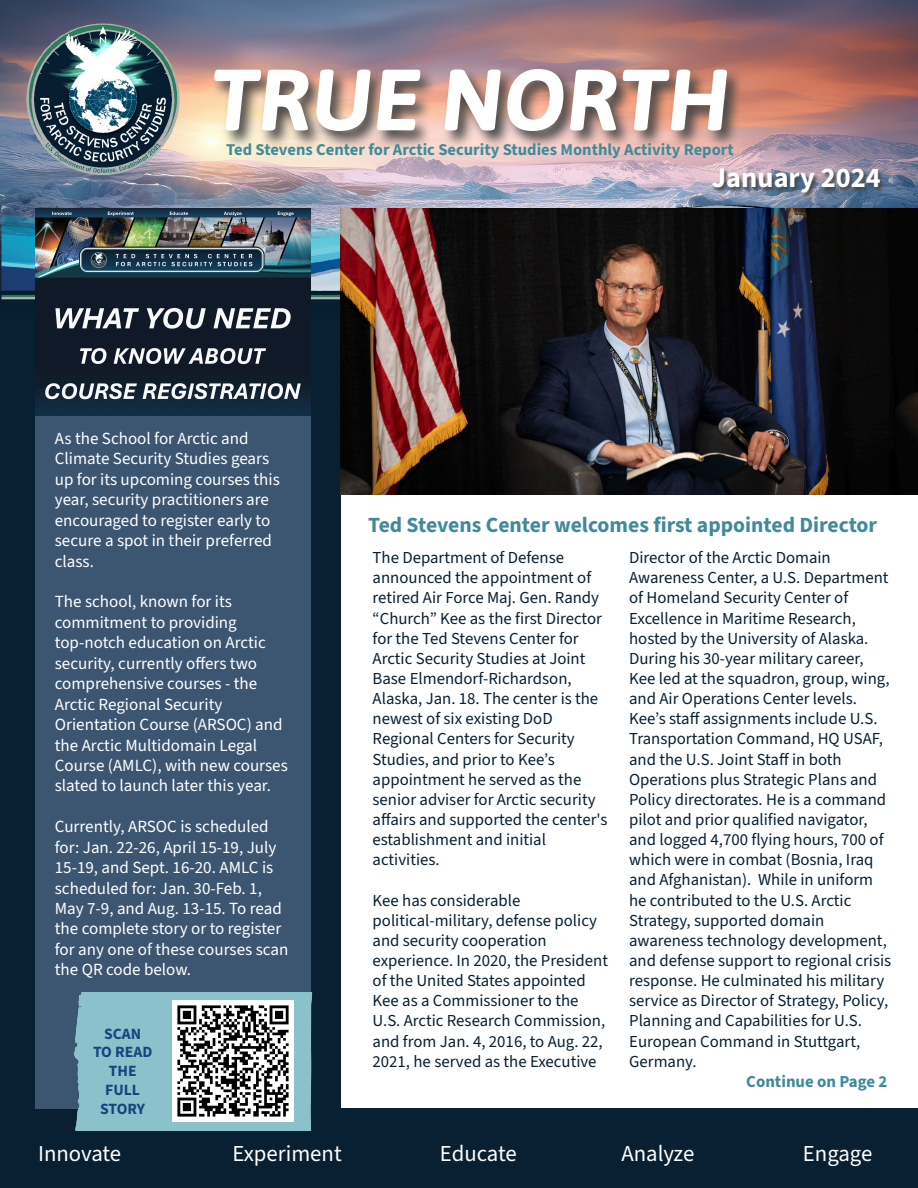
<style>
.page{position:relative;width:918px;height:1188px;background:#082031}
.page>*{position:absolute;margin:0;border:0;box-sizing:border-box;transform-origin:0 0}
.t1{font:italic 700 86.55px "Asap";color:#fff}
.t2{font:700 28.5px "Source Sans 3";color:#fff}
.t3{font:22.8px "Source Sans 3";color:#fff}
.t4{font:700 21.6px "Source Sans 3";color:#3f8b9a}
.t5{font:17.1px/20.4px "Source Sans 3";color:#fff}
.t6{font:16.8px/20.1px "Source Sans 3";color:#082031}
.t7{font:700 16.8px "Source Sans 3";color:#3f8a9a}
.t8{font:700 16.5px "Source Sans 3";color:#3f8b9a}
.t9{font:700 15.75px/18.8px "Source Sans 3";color:#17447f;text-align:center}
</style>
<div class="page">
<img style="left:0;top:0;width:918px;height:319px">
<img style="left:161px;top:18px;width:661px;height:172px">
<img style="left:35px;top:208px;width:276px;height:208px">
<div style="left:35px;top:416px;width:276px;height:692px;background:#3c5571"></div>
<img style="left:680px;top:152px;width:238px;height:56px">
<div style="left:341px;top:208px;width:577px;height:899px;background:#fff"></div>
<img style="left:341px;top:208px;width:576px;height:286px">
<div style="left:75px;top:993px;width:237px;height:137px;background:#8bc1cb"></div>
<img style="left:173px;top:1001px;width:121px;height:121px">
<h1 class="t1" style="left:211px;top:40px;width:521px">TRUE NORTH</h1>
<p class="t8" style="left:226px;top:139px;width:509px">Ted Stevens Center for Arctic Security Studies Monthly Activity Report</p>
<h2 class="t2" style="left:712px;top:159px;width:170px">January 2024</h2>
<p class="t5" style="left:55px;top:428px;width:226px">As the School for Arctic and<br>Climate Security Studies gears up for its upcoming courses this year, security practitioners are encouraged to register early to secure a spot in their preferred class.</p>
<p class="t5" style="left:55px;top:592px;width:235px">The school, known for its commitment to providing top-notch education on Arctic security, currently offers two comprehensive courses - the<br>Arctic Regional Security<br>Orientation Course (ARSOC) and the Arctic Multidomain Legal<br>Course (AMLC), with new courses slated to launch later this year.</p>
<p class="t5" style="left:55px;top:816px;width:235px">Currently, ARSOC is scheduled for: Jan. 22-26, April 15-19, July<br>15-19, and Sept. 16-20. AMLC is scheduled for: Jan. 30-Feb. 1,<br>May 7-9, and Aug. 13-15. To read the complete story or to register for any one of these courses scan the QR code below.</p>
<p class="t9" style="left:93px;top:1024px;width:61px">SCAN<br>TO READ<br>THE<br>FULL<br>STORY</p>
<p class="t4" style="left:368px;top:510px;width:510px">Ted Stevens Center welcomes first appointed Director</p>
<p class="t6" style="left:629px;top:548px;width:264px">Director of the Arctic Domain Awareness Center, a U.S. Department of Homeland Security Center of Excellence in Maritime Research, hosted by the University of Alaska.<br>During his 30-year military career, Kee led at the squadron, group, wing, and Air Operations Center levels.<br>Kee’s staff assignments include U.S.<br>Transportation Command, HQ USAF, and the U.S. Joint Staff in both Operations plus Strategic Plans and Policy directorates. He is a command pilot and prior qualified navigator, and logged 4,700 flying hours, 700 of which were in combat (Bosnia, Iraq and Afghanistan). While in uniform he contributed to the U.S. Arctic Strategy, supported domain awareness technology development, and defense support to regional crisis response. He culminated his military service as Director of Strategy, Policy, Planning and Capabilities for U.S.<br>European Command in Stuttgart, Germany.</p>
<p class="t7" style="left:746px;top:1070px;width:143px">Continue on Page 2</p>
<p class="t6" style="left:373px;top:548px;width:236px">The Department of Defense announced the appointment of retired Air Force Maj. Gen. Randy “Church” Kee as the first Director for the Ted Stevens Center for<br>Arctic Security Studies at Joint<br>Base Elmendorf-Richardson,<br>Alaska, Jan. 18. The center is the newest of six existing DoD<br>Regional Centers for Security<br>Studies, and prior to Kee’s appointment he served as the senior adviser for Arctic security affairs and supported the center's establishment and initial activities.</p>
<p class="t6" style="left:373px;top:890px;width:237px">Kee has considerable political-military, defense policy and security cooperation experience. In 2020, the President of the United States appointed<br>Kee as a Commissioner to the<br>U.S. Arctic Research Commission, and from Jan. 4, 2016, to Aug. 22,<br>2021, he served as the Executive</p>
<h3 class="t3" style="left:38px;top:1139px;width:85px">Innovate</h3>
<h3 class="t3" style="left:232px;top:1139px;width:111px">Experiment</h3>
<h3 class="t3" style="left:440px;top:1139px;width:78px">Educate</h3>
<h3 class="t3" style="left:621px;top:1139px;width:75px">Analyze</h3>
<h3 class="t3" style="left:803px;top:1139px;width:71px">Engage</h3>
</div>
